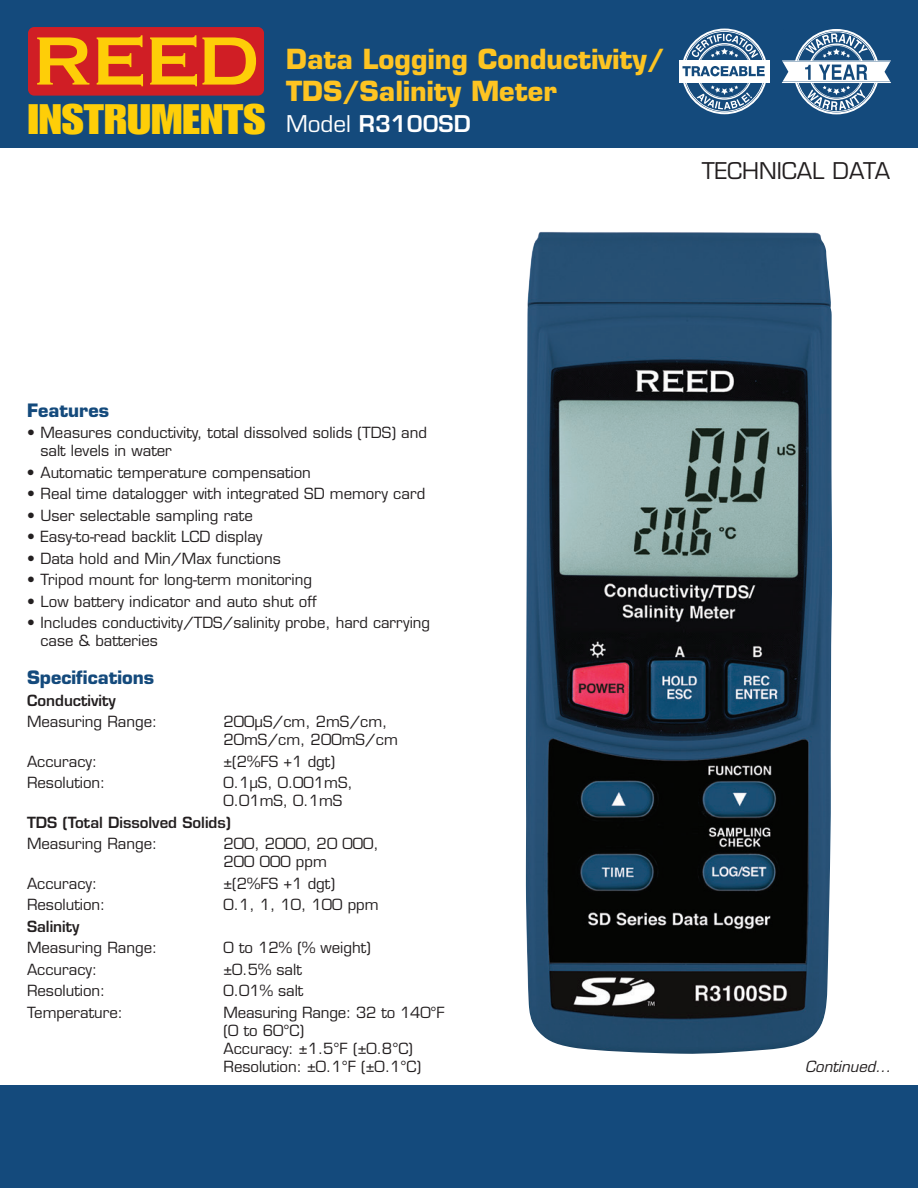
<style>
.page{position:relative;width:918px;height:1188px;background:#fff}
.page>*{position:absolute;margin:0;border:0;box-sizing:border-box;transform-origin:0 0}
.t1{font:41.7px "Impact LT Std";color:#fece08;scale:1.19 1}
.t2{font:700 27px/32.4px "Eurostile LT Std";color:#fec422}
.t3{font:22.5px "Eurostile LT Std";color:#231f20}
.t4{font:600 22.5px "Eurostile LT Std";color:#fff}
.t5{font:700 18px "Eurostile LT Std";color:#144a7c}
.t6{font:15px/18px "Eurostile LT Std";color:#231f20}
.t7{font:600 15px "Eurostile LT Std";color:#231f20}
.t8{font:italic 15px "Eurostile LT Std";color:#231f20}
.s1{font-weight:400}
</style>
<div class="page">
<div style="left:0;top:0;width:918px;height:148px;background:#144a7c"></div>
<div style="left:0;top:1085px;width:918px;height:103px;background:#144a7c"></div>
<svg style="left:782px;top:29px;width:109px;height:85px"></svg>
<div style="left:28px;top:27px;width:236px;height:69px;background:#d01e25;border-radius:6px"></div>
<svg style="left:37px;top:37px;width:52px;height:48px"></svg>
<svg style="left:97px;top:35px;width:46px;height:51px"></svg>
<svg style="left:150px;top:35px;width:106px;height:51px"></svg>
<svg style="left:683px;top:83px;width:83px;height:31px"></svg>
<div style="left:679px;top:62px;width:91px;height:19px;background:#fff"></div>
<hr style="left:679px;top:60px;width:91px;height:1px;background:#fff">
<hr style="left:679px;top:82px;width:91px;height:1px;background:#fff">
<svg style="left:682px;top:29px;width:84px;height:47px"></svg>
<img style="left:525px;top:232px;width:307px;height:822px">
<h1 class="t1" style="left:28px;top:95px;width:201px">INSTRUMENTS</h1>
<h2 class="t2" style="left:286px;top:43px;width:380px">Data Logging Conductivity/<br>TDS/Salinity Meter</h2>
<h3 class="t4" style="left:286px;top:110px;width:186px"><span class="s1">Model</span> R3100SD</h3>
<h3 class="t3" style="left:702px;top:157px;width:190px">TECHNICAL DATA</h3>
<p class="t5" style="left:27px;top:399px;width:84px">Features</p>
<p class="t6" style="left:40px;top:424px;width:388px;text-indent:-13px">• Measures conductivity, total dissolved solids (TDS) and salt levels in water</p>
<p class="t6" style="left:27px;top:463px;width:285px">• Automatic temperature compensation</p>
<p class="t6" style="left:27px;top:485px;width:400px">• Real time datalogger with integrated SD memory card</p>
<p class="t6" style="left:27px;top:506px;width:227px">• User selectable sampling rate</p>
<p class="t6" style="left:27px;top:528px;width:237px">• Easy-to-read backlit LCD display</p>
<p class="t6" style="left:27px;top:550px;width:255px">• Data hold and Min/Max functions</p>
<p class="t6" style="left:27px;top:571px;width:287px">• Tripod mount for long-term monitoring</p>
<p class="t6" style="left:27px;top:593px;width:291px">• Low battery indicator and auto shut off</p>
<p class="t6" style="left:40px;top:614px;width:391px;text-indent:-13px">• Includes conductivity/TDS/salinity probe, hard carrying case &amp; batteries</p>
<p class="t5" style="left:27px;top:667px;width:129px">Specifications</p>
<p class="t7" style="left:27px;top:691px;width:90px">Conductivity</p>
<p class="t6" style="left:27px;top:713px;width:132px">Measuring Range:</p>
<p class="t6" style="left:224px;top:713px;width:176px">200µS/cm, 2mS/cm,<br>20mS/cm, 200mS/cm</p>
<p class="t6" style="left:27px;top:753px;width:72px">Accuracy:</p>
<p class="t6" style="left:224px;top:753px;width:113px">±(2%FS +1 dgt)</p>
<p class="t6" style="left:27px;top:774px;width:80px">Resolution:</p>
<p class="t6" style="left:224px;top:774px;width:131px">0.1µS, 0.001mS,<br>0.01mS, 0.1mS</p>
<p class="t7" style="left:27px;top:813px;width:206px">TDS (Total Dissolved Solids)</p>
<p class="t6" style="left:27px;top:835px;width:132px">Measuring Range:</p>
<p class="t6" style="left:224px;top:835px;width:157px">200, 2000, 20 000,<br>200 000 ppm</p>
<p class="t6" style="left:27px;top:875px;width:72px">Accuracy:</p>
<p class="t6" style="left:224px;top:875px;width:113px">±(2%FS +1 dgt)</p>
<p class="t6" style="left:27px;top:896px;width:80px">Resolution:</p>
<p class="t6" style="left:224px;top:896px;width:157px">0.1, 1, 10, 100 ppm</p>
<p class="t7" style="left:27px;top:917px;width:54px">Salinity</p>
<p class="t6" style="left:27px;top:939px;width:132px">Measuring Range:</p>
<p class="t6" style="left:224px;top:939px;width:149px">0 to 12% (% weight)</p>
<p class="t6" style="left:27px;top:961px;width:72px">Accuracy:</p>
<p class="t6" style="left:224px;top:961px;width:80px">±0.5% salt</p>
<p class="t6" style="left:27px;top:982px;width:80px">Resolution:</p>
<p class="t6" style="left:224px;top:982px;width:81px">0.01% salt</p>
<p class="t6" style="left:27px;top:1004px;width:98px">Temperature:</p>
<p class="t6" style="left:224px;top:1004px;width:223px">Measuring Range: 32 to 140°F (0 to 60°C)<br>Accuracy: ±1.5°F (±0.8°C)<br>Resolution: ±0.1°F (±0.1°C)</p>
<p class="t8" style="left:805px;top:1057px;width:87px">Continued...</p>
</div>
